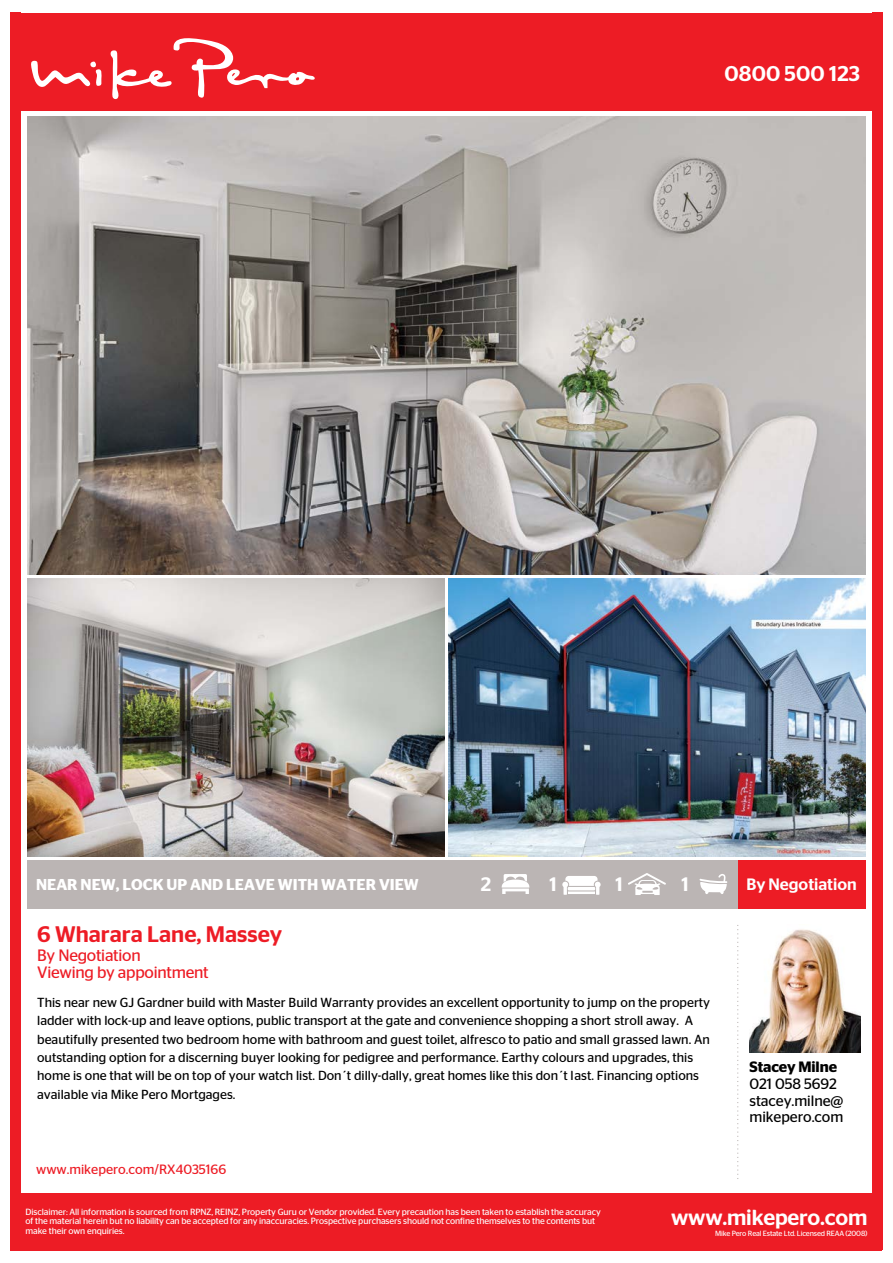
<style>
.page{position:relative;width:893px;height:1263px;background:#fff}
.page>*{position:absolute;margin:0;border:0;box-sizing:border-box;transform-origin:0 0}
.t1{font:500 22.5px "Stag Sans";color:#ed1c25}
.t2{font:500 21.75px "Stag Sans";letter-spacing:-.01em;color:#fff}
.t3{font:500 21.3px "Stag Sans";letter-spacing:.005em;color:#fff}
.t4{font:500 19.5px "Stag Sans";color:#fff}
.t5{font:16.5px/17.4px "Stag Sans";letter-spacing:-.015em;color:#ed1c25}
.t6{font:500 16.5px "Stag Sans";color:#fff}
.t7{font:600 15.75px "Stag Sans";color:#fff}
.t8{font:15px/16.6px "Stag Sans";letter-spacing:-.005em;color:#000}
.t9{font:13.5px "Stag Sans";color:#ed1c25}
.t10{font:13.2px/18.3px "Stag Sans";color:#000}
.t11{font:9px/9.4px "Stag Sans";letter-spacing:-.01em;color:#fff}
.t12{font:7.5px "Stag Sans";letter-spacing:-.02em;color:#fff}
.s1{font-weight:600}
</style>
<div class="page">
<div style="left:28px;top:860px;width:837px;height:49px;background:#bbb5b4"></div>
<div style="left:11px;top:1193px;width:871px;height:57px;background:#ed1c25"></div>
<img style="left:28px;top:578px;width:416px;height:279px">
<img style="left:449px;top:578px;width:416px;height:279px">
<img style="left:28px;top:117px;width:837px;height:457px">
<div style="left:11px;top:13px;width:10px;height:1237px;background:#ed1c25"></div>
<div style="left:11px;top:13px;width:871px;height:98px;background:#ed1c25"></div>
<div style="left:738px;top:860px;width:127px;height:49px;background:#ed1c25"></div>
<svg style="left:699px;top:874px;width:28px;height:20px"></svg>
<svg style="left:628px;top:873px;width:38px;height:22px"></svg>
<svg style="left:737px;top:925px;width:1px;height:254px"></svg>
<img style="left:749px;top:929px;width:111px;height:123px">
<div style="left:872px;top:13px;width:10px;height:1237px;background:#ed1c25"></div>
<svg style="left:31px;top:60px;width:71px;height:27px"></svg>
<svg style="left:110px;top:38px;width:205px;height:62px"></svg>
<svg style="left:562px;top:876px;width:39px;height:19px"></svg>
<hr style="left:568px;top:887px;width:27px;height:3px;background:#fff">
<svg style="left:501px;top:874px;width:29px;height:20px"></svg>
<p class="t3" style="left:724px;top:62px;width:137px">0800 500 123</p>
<p class="t4" style="left:481px;top:872px;width:12px">2</p>
<p class="t4" style="left:550px;top:872px;width:9px">1</p>
<p class="t7" style="left:36px;top:876px;width:384px">NEAR NEW, LOCK UP AND LEAVE WITH WATER VIEW</p>
<p class="t4" style="left:616px;top:872px;width:9px">1</p>
<p class="t4" style="left:681px;top:872px;width:9px">1</p>
<p class="t6" style="left:746px;top:875px;width:112px">By Negotiation</p>
<p class="t1" style="left:37px;top:921px;width:247px">6 Wharara Lane, Massey</p>
<p class="t5" style="left:37px;top:946px;width:173px">By Negotiation<br>Viewing by appointment</p>
<p class="t10" style="left:37px;top:993px;width:674px">This near new GJ Gardner build with Master Build Warranty provides an excellent opportunity to jump on the property ladder with lock-up and leave options, public transport at the gate and convenience shopping a short stroll away. A beautifully presented two bedroom home with bathroom and guest toilet, alfresco to patio and small grassed lawn. An outstanding option for a discerning buyer looking for pedigree and performance. Earthy colours and upgrades, this home is one that will be on top of your watch list. Don´t dilly-dally, great homes like this don´t last. Financing options available via Mike Pero Mortgages.</p>
<p class="t9" style="left:36px;top:1162px;width:192px">www.mikepero.com/RX4035166</p>
<p class="t8" style="left:749px;top:1059px;width:96px"><span class="s1">Stacey Milne<br></span>021 058 5692 stacey.milne@ mikepero.com</p>
<p class="t11" style="left:26px;top:1207px;width:577px">Disclaimer: All information is sourced from RPNZ, REINZ, Property Guru or Vendor provided. Every precaution has been taken to establish the accuracy of the material herein but no liability can be accepted for any inaccuracies. Prospective purchasers should not confine themselves to the contents but make their own enquiries.</p>
<p class="t2" style="left:671px;top:1205px;width:198px">www.mikepero.com</p>
<p class="t12" style="left:715px;top:1229px;width:154px">Mike Pero Real Estate Ltd. Licensed REAA (2008)</p>
</div>
